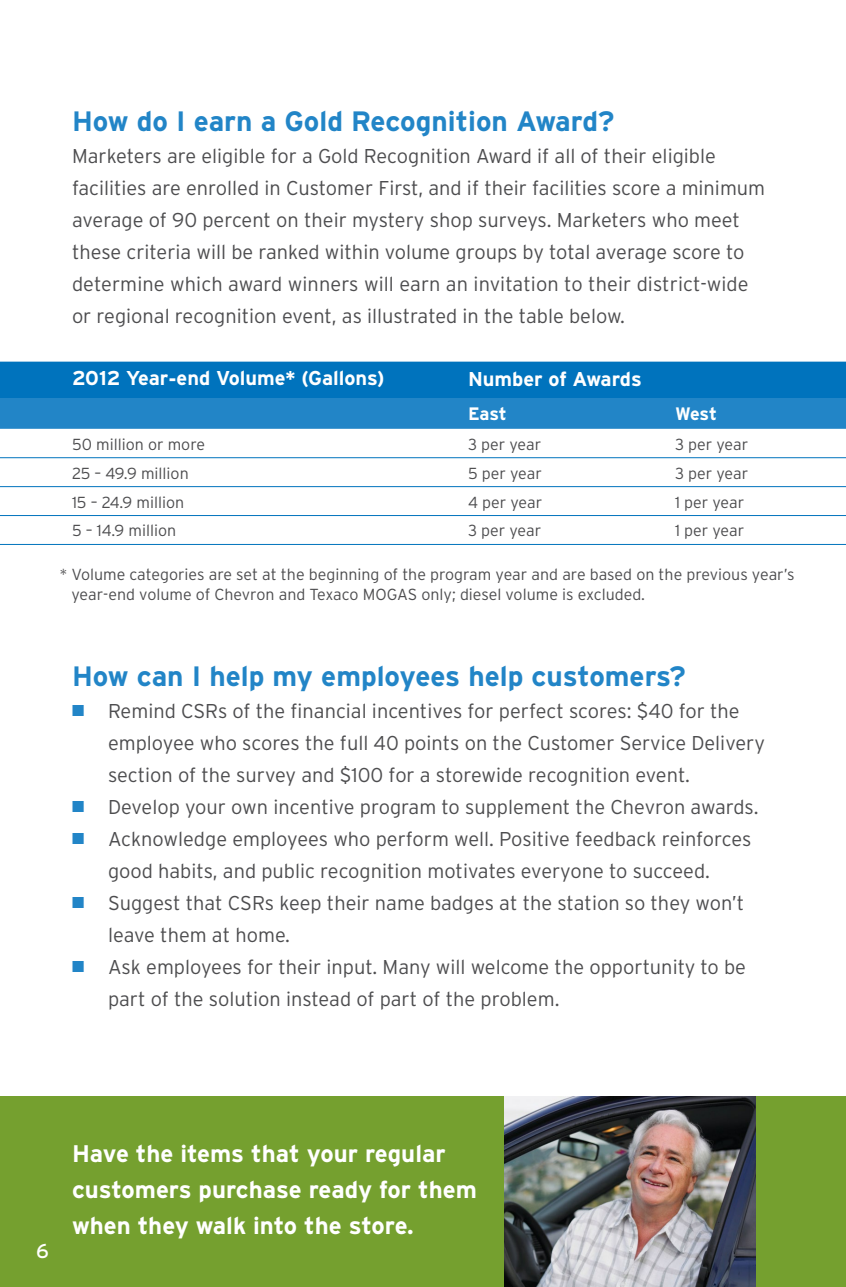
<style>
.page{position:relative;width:846px;height:1287px;background:#fff}
.page>*{position:absolute;margin:0;border:0;box-sizing:border-box;transform-origin:0 0}
.t1{font:700 28px "Interstate";color:#2285c7}
.t2{font:700 24px/36px "Interstate";color:#fff}
.t3{font:300 20px/32px "Interstate";color:#4d4d4f}
.t4{font:700 20px "Interstate";color:#fff}
.t5{font:20px "Interstate";color:#fff}
.t6{font:700 18px "Interstate";letter-spacing:-.01em;color:#fff}
.t7{font:300 16px/20px "Interstate";color:#4d4d4f}
.s1{color:#2285c7}
</style>
<div class="page">
<div style="left:0;top:1097px;width:846px;height:190px;background:#75a02f"></div>
<img style="left:504px;top:1097px;width:252px;height:190px">
<svg style="left:0;top:362px;width:846px;height:67px;background:#117cc2"></svg>
<hr style="left:0;top:457px;width:450px;height:1px;background:#0073bd">
<hr style="left:450px;top:457px;width:207px;height:1px;background:#0073bd">
<hr style="left:657px;top:457px;width:189px;height:1px;background:#0073bd">
<hr style="left:0;top:486px;width:450px;height:1px;background:#0073bd">
<hr style="left:450px;top:486px;width:207px;height:1px;background:#0073bd">
<hr style="left:657px;top:486px;width:189px;height:1px;background:#0073bd">
<hr style="left:0;top:515px;width:450px;height:1px;background:#0073bd">
<hr style="left:450px;top:515px;width:207px;height:1px;background:#0073bd">
<hr style="left:657px;top:515px;width:189px;height:1px;background:#0073bd">
<hr style="left:0;top:544px;width:450px;height:1px;background:#0073bd">
<hr style="left:450px;top:544px;width:207px;height:1px;background:#0073bd">
<hr style="left:657px;top:544px;width:189px;height:1px;background:#0073bd">
<div style="left:0;top:392px;width:846px;height:6px;background:#0073bd"></div>
<h1 class="t1" style="left:72px;top:105px;width:544px">How do I earn a Gold Recognition Award?</h1>
<p class="t3" style="left:72px;top:139px;width:695px">Marketers are eligible for a Gold Recognition Award if all of their eligible facilities are enrolled in Customer First, and if their facilities score a minimum average of 90 percent on their mystery shop surveys. Marketers who meet these criteria will be ranked within volume groups by total average score to determine which award winners will earn an invitation to their district-wide or regional recognition event, as illustrated in the table below.</p>
<p class="t4" style="left:72px;top:366px;width:314px">2012 Year-end Volume* (Gallons)</p>
<p class="t4" style="left:468px;top:368px;width:175px">Number of Awards</p>
<p class="t6" style="left:468px;top:404px;width:40px">East</p>
<p class="t6" style="left:675px;top:404px;width:43px">West</p>
<p class="t7" style="left:72px;top:434px;width:135px">50 million or more</p>
<p class="t7" style="left:468px;top:434px;width:75px">3 per year</p>
<p class="t7" style="left:675px;top:434px;width:75px">3 per year</p>
<p class="t7" style="left:72px;top:463px;width:118px">25 – 49.9 million</p>
<p class="t7" style="left:468px;top:463px;width:75px">5 per year</p>
<p class="t7" style="left:675px;top:463px;width:75px">3 per year</p>
<p class="t7" style="left:72px;top:492px;width:114px">15 – 24.9 million</p>
<p class="t7" style="left:468px;top:492px;width:76px">4 per year</p>
<p class="t7" style="left:675px;top:492px;width:71px">1 per year</p>
<p class="t7" style="left:72px;top:521px;width:106px">5 – 14.9 million</p>
<p class="t7" style="left:468px;top:521px;width:75px">3 per year</p>
<p class="t7" style="left:675px;top:521px;width:71px">1 per year</p>
<p class="t7" style="left:71px;top:564px;width:725px;text-indent:-12px">* Volume categories are set at the beginning of the program year and are based on the previous year’s year-end volume of Chevron and Texaco MOGAS only; diesel volume is excluded.</p>
<h1 class="t1" style="left:72px;top:660px;width:616px">How can I help my employees help customers?</h1>
<p class="t3" style="left:108px;top:694px;width:658px;text-indent:-36px"><span class="s1">■</span> Remind CSRs of the financial incentives for perfect scores: $40 for the employee who scores the full 40 points on the Customer Service Delivery section of the survey and $100 for a storewide recognition event.</p>
<p class="t3" style="left:72px;top:790px;width:688px"><span class="s1">■</span> Develop your own incentive program to supplement the Chevron awards.</p>
<p class="t3" style="left:72px;top:822px;width:681px;text-align:center"><span class="s1">■</span> Acknowledge employees who perform well. Positive feedback reinforces good habits, and public recognition motivates everyone to succeed.</p>
<p class="t3" style="left:108px;top:886px;width:638px;text-indent:-36px"><span class="s1">■</span> Suggest that CSRs keep their name badges at the station so they won’t leave them at home.</p>
<p class="t3" style="left:108px;top:950px;width:640px;text-indent:-36px"><span class="s1">■</span> Ask employees for their input. Many will welcome the opportunity to be part of the solution instead of part of the problem.</p>
<p class="t5" style="left:36px;top:1240px;width:14px">6</p>
<p class="t2" style="left:72px;top:1135px;width:406px">Have the items that your regular customers purchase ready for them when they walk into the store.</p>
</div>
